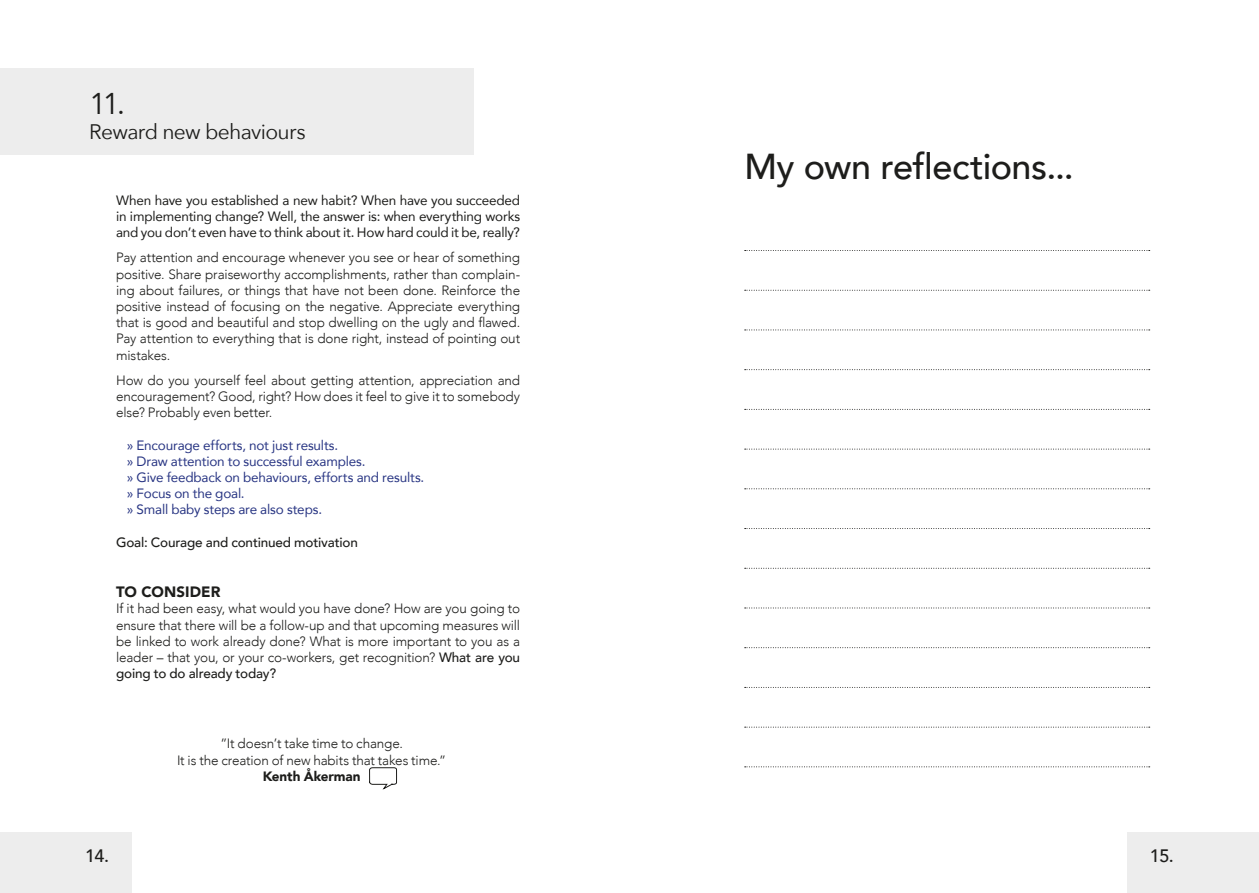
<style>
.page{position:relative;width:1259px;height:893px;background:#fff}
.page>*{position:absolute;margin:0;border:0;box-sizing:border-box;transform-origin:0 0}
.t1{font:500 36px "Avenir";letter-spacing:-.01em;color:#1d1d1b}
.t2{font:30px "Avenir Next";color:#1d1d1b}
.t3{font:21px "Avenir Next";letter-spacing:-.035em;color:#1d1d1b}
.t4{font:500 18px "Avenir";color:#1d1d1b}
.t5{font:900 15px "Avenir";letter-spacing:.005em;color:#1d1d1b}
.t6{font:300 13.5px/16.2px "Avenir";letter-spacing:-.01em;color:#1d1d1b;text-align:justify}
.t7{font:13.5px/16.2px "Avenir";letter-spacing:-.015em;color:#1d1d1b;text-align:justify}
.t8{font:13.5px/16.2px "Avenir";letter-spacing:-.01em;color:#283583}
.t9{font:500 13.5px "Avenir";letter-spacing:-.01em;color:#1d1d1b}
.t10{font:900 13.5px "Avenir";letter-spacing:-.005em;color:#1d1d1b}
.s1{font-weight:500}
</style>
<div class="page">
<div style="left:1127px;top:832px;width:132px;height:61px;background:#ededed"></div>
<div style="left:0;top:832px;width:132px;height:61px;background:#ededed"></div>
<div style="left:0;top:68px;width:474px;height:87px;background:#ededed"></div>
<svg style="left:744px;top:250px;width:405px;height:1px"></svg>
<svg style="left:744px;top:290px;width:405px;height:1px"></svg>
<svg style="left:744px;top:330px;width:405px;height:1px"></svg>
<svg style="left:744px;top:369px;width:405px;height:1px"></svg>
<svg style="left:744px;top:409px;width:405px;height:1px"></svg>
<svg style="left:744px;top:449px;width:405px;height:1px"></svg>
<svg style="left:744px;top:488px;width:405px;height:1px"></svg>
<svg style="left:744px;top:528px;width:405px;height:1px"></svg>
<svg style="left:744px;top:568px;width:405px;height:1px"></svg>
<svg style="left:744px;top:608px;width:405px;height:1px"></svg>
<svg style="left:744px;top:647px;width:405px;height:1px"></svg>
<svg style="left:744px;top:687px;width:405px;height:1px"></svg>
<svg style="left:744px;top:727px;width:405px;height:1px"></svg>
<svg style="left:744px;top:766px;width:405px;height:1px"></svg>
<svg style="left:369px;top:767px;width:28px;height:23px"></svg>
<h2 class="t2" style="left:89px;top:84px;width:37px">11.</h2>
<h3 class="t3" style="left:89px;top:118px;width:218px">Reward new behaviours</h3>
<p class="t7" style="left:116px;top:192px;width:405px">When have you established a new habit? When have you succeeded in implementing change? Well, the answer is: when everything works and you don’t even have to think about it. How hard could it be, really?</p>
<p class="t6" style="left:116px;top:250px;width:405px">Pay attention and encourage whenever you see or hear of something positive. Share praiseworthy accomplishments, rather than complain&shy;ing about failures, or things that have not been done. Reinforce the positive instead of focusing on the negative. Appreciate everything that is good and beautiful and stop dwelling on the ugly and flawed.<br>Pay attention to everything that is done right, instead of pointing out mistakes.</p>
<p class="t6" style="left:116px;top:372px;width:405px">How do you yourself feel about getting attention, appreciation and encouragement? Good, right? How does it feel to give it to somebody else? Probably even better.</p>
<p class="t8" style="left:127px;top:437px;width:299px">» Encourage efforts, not just results.<br>» Draw attention to successful examples.<br>» Give feedback on behaviours, efforts and results. » Focus on the goal.<br>» Small baby steps are also steps.</p>
<p class="t9" style="left:116px;top:533px;width:243px">Goal: Courage and continued motivation</p>
<p class="t5" style="left:116px;top:582px;width:106px">TO CONSIDER</p>
<p class="t6" style="left:116px;top:601px;width:405px">If it had been easy, what would you have done? How are you going to ensure that there will be a follow-up and that upcoming measures will be linked to work already done? What is more important to you as a leader – that you, or your co-workers, get recognition? <span class="s1">What are you going to do already today?</span></p>
<p class="t6" style="left:177px;top:736px;width:271px;text-align:center">”It doesn’t take time to change.<br>It is the creation of new habits that takes time.”</p>
<p class="t10" style="left:263px;top:767px;width:99px">Kenth Åkerman</p>
<h1 class="t1" style="left:744px;top:143px;width:331px">My own reflections...</h1>
<h3 class="t4" style="left:85px;top:844px;width:26px">14.</h3>
<h3 class="t4" style="left:1149px;top:844px;width:26px">15.</h3>
</div>
